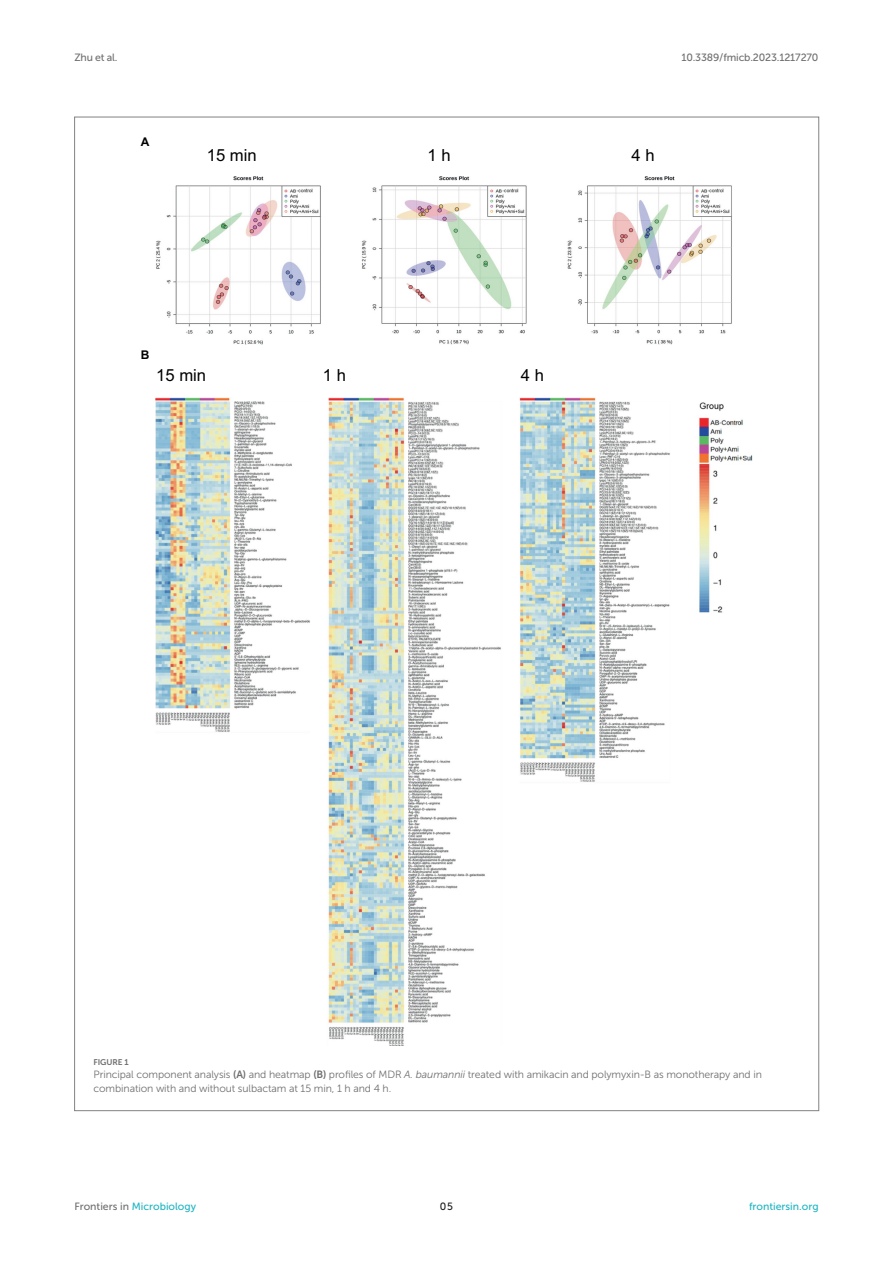
<style>
.page{position:relative;width:893px;height:1263px;background:#fff}
.page>*{position:absolute;margin:0;border:0;box-sizing:border-box;transform-origin:0 0}
.t1{font:16.65px "Arial";color:#000}
.t2{font:700 12px "Arial";color:#010001}
.FIG_LEG{font:10.5px/13.5px "Museo Sans 300";letter-spacing:-.01em;color:#706f70}
.t3{font:10.5px "Museo Sans 500";color:#1db5c3}
.t4{font:10.5px "Museo Sans 500";letter-spacing:-.015em;color:#706f70}
.t5{font:10.5px "Museo Sans 500";color:#1b1c1b}
.FIG_HD{font:8.25px "Museo Sans 700";letter-spacing:-.01em;color:#706f70}
.s1{font-family:"Museo Sans 700"}
.s2{font-style:italic}
.s3{color:#706f70}
</style>
<div class="page">
<img style="left:156px;top:177px;width:597px;height:869px">
<p class="t4" style="left:74px;top:51px;width:45px">Zhu et al.</p>
<p class="t4" style="left:681px;top:51px;width:139px">10.3389/fmicb.2023.1217270</p>
<p class="t2" style="left:141px;top:134px;width:10px">A</p>
<p class="t1" style="left:207px;top:143px;width:51px">15 min</p>
<p class="t1" style="left:427px;top:143px;width:25px">1 h</p>
<p class="t1" style="left:632px;top:143px;width:25px">4 h</p>
<p class="t2" style="left:141px;top:346px;width:10px">B</p>
<p class="t1" style="left:156px;top:364px;width:51px">15 min</p>
<p class="t1" style="left:323px;top:364px;width:25px">1 h</p>
<p class="t1" style="left:521px;top:364px;width:25px">4 h</p>
<p class="FIG_HD" style="left:94px;top:1057px;width:37px">FIGURE 1</p>
<p class="FIG_LEG" style="left:94px;top:1068px;width:670px">Principal component analysis <span class="s1">(A)</span> and heatmap <span class="s1">(B)</span> profiles of MDR <span class="s2">A. baumannii</span> treated with amikacin and polymyxin-B as monotherapy and in combination with and without sulbactam at 15 min, 1 h and 4 h.</p>
<p class="t3" style="left:74px;top:1200px;width:123px"><span class="s3">Frontiers in</span> Microbiology</p>
<p class="t5" style="left:440px;top:1200px;width:14px">05</p>
<p class="t3" style="left:749px;top:1200px;width:71px">frontiersin.org</p>
</div>
